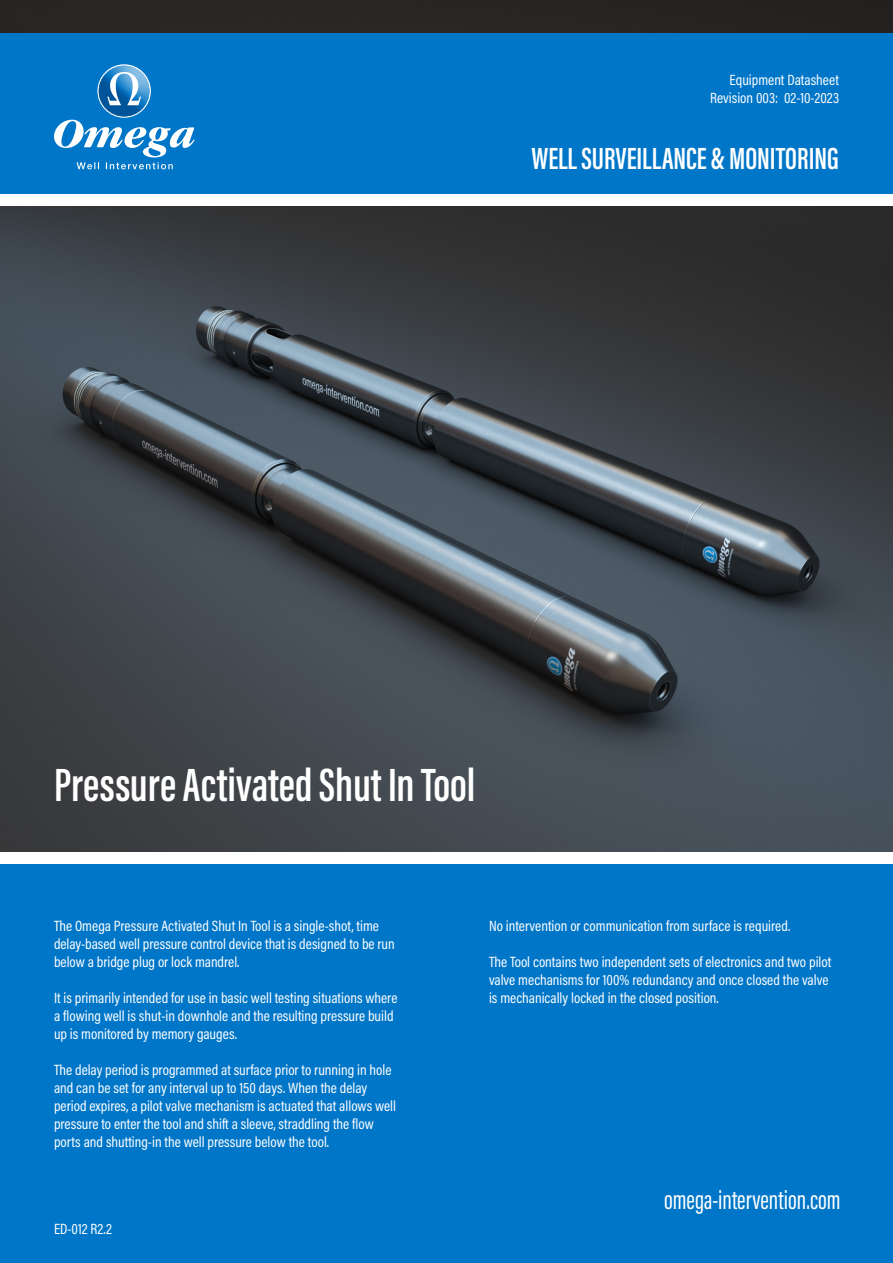
<style>
.page{position:relative;width:893px;height:1263px;background:#fff}
.page>*{position:absolute;margin:0;border:0;box-sizing:border-box;transform-origin:0 0}
.t1{font:600 48px "Acumin Pro Extra Cond";color:#fff}
.t2{font:600 31.5px "Acumin Pro Extra Cond";color:#fff}
.t3{font:27px "Acumin Pro Extra Cond";color:#fff}
.t4{font:15px/18px "Acumin Pro Cond";color:#fff}
</style>
<div class="page">
<img style="left:0;top:0;width:893px;height:852px">
<div style="left:0;top:33px;width:893px;height:162px;background:#0076c8"></div>
<div style="left:0;top:195px;width:893px;height:11px;background:#fff"></div>
<div style="left:0;top:855px;width:893px;height:408px;background:#0076c8"></div>
<div style="left:0;top:853px;width:893px;height:11px;background:#fff"></div>
<div style="left:96px;top:63px;width:57px;height:57px;border:2px solid #0076c8;border-radius:50%"></div>
<div style="left:98px;top:65px;width:53px;height:53px;background:#156781;opacity:.47"></div>
<svg style="left:107px;top:72px;width:34px;height:33px"></svg>
<svg style="left:54px;top:120px;width:140px;height:49px"></svg>
<p class="t4" style="left:730px;top:71px;width:111px">Equipment Datasheet</p>
<p class="t4" style="left:710px;top:89px;width:130px">Revision 003: 02-10-2023</p>
<p class="t2" style="left:531px;top:139px;width:309px">WELL SURVEILLANCE &amp; MONITORING</p>
<p class="t1" style="left:54px;top:755px;width:423px">Pressure Activated Shut In Tool</p>
<p class="t4" style="left:54px;top:916px;width:342px">The Omega Pressure Activated Shut In Tool is a single-shot, time delay-based well pressure control device that is designed to be run below a bridge plug or lock mandrel.</p>
<p class="t4" style="left:54px;top:988px;width:345px">It is primarily intended for use in basic well testing situations where a flowing well is shut-in downhole and the resulting pressure build up is monitored by memory gauges.</p>
<p class="t4" style="left:54px;top:1060px;width:344px">The delay period is programmed at surface prior to running in hole and can be set for any interval up to 150 days. When the delay period expires, a pilot valve mechanism is actuated that allows well pressure to enter the tool and shift a sleeve, straddling the flow</p>
<p class="t4" style="left:54px;top:1132px;width:277px">ports and shutting-in the well pressure below the tool.</p>
<p class="t4" style="left:54px;top:1219px;width:60px">ED-012 R2.2</p>
<p class="t4" style="left:489px;top:916px;width:303px">No intervention or communication from surface is required.</p>
<p class="t4" style="left:489px;top:952px;width:344px">The Tool contains two independent sets of electronics and two pilot valve mechanisms for 100% redundancy and once closed the valve is mechanically locked in the closed position.</p>
<p class="t3" style="left:664px;top:1184px;width:178px">omega-intervention.com</p>
</div>
